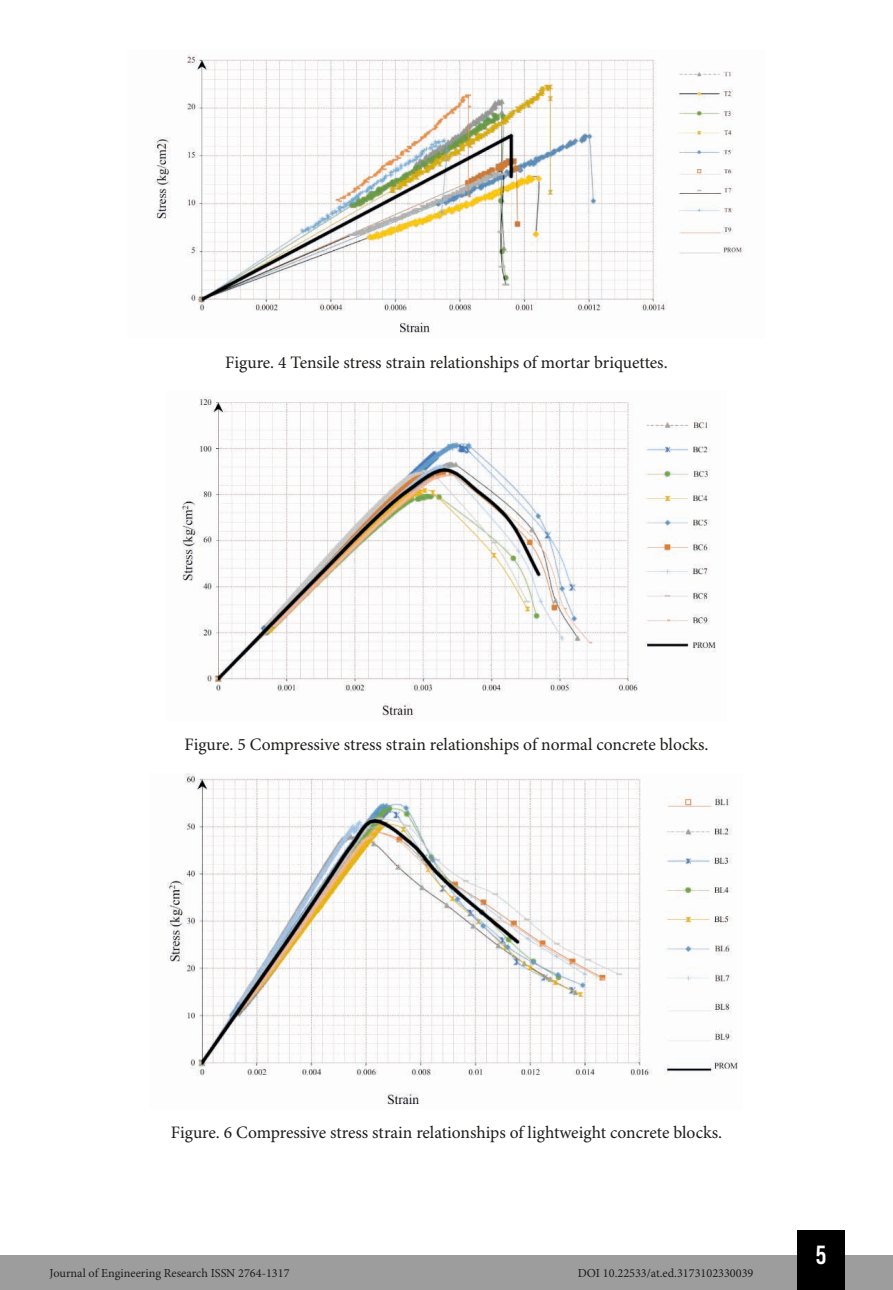
<style>
.page{position:relative;width:893px;height:1290px;background:#fff}
.page>*{position:absolute;margin:0;border:0;box-sizing:border-box;transform-origin:0 0}
.t1{font:26.25px "Bebas Kai";color:#fff}
.t2{font:17.5px "Minion Pro";letter-spacing:-.005em;color:#1d1d1b}
.t3{font:12.25px "Minion Pro";color:#1d1d1b}
</style>
<div class="page">
<div style="left:0;top:1255px;width:893px;height:35px;background:#9d9d9d"></div>
<div style="left:797px;top:1230px;width:48px;height:60px;background:#000"></div>
<img style="left:154px;top:54px;width:590px;height:279px">
<img style="left:181px;top:396px;width:535px;height:324px">
<img style="left:167px;top:773px;width:571px;height:332px">
<p class="t2" style="left:225px;top:352px;width:444px">Figure. 4 Tensile stress strain relationships of mortar briquettes.</p>
<p class="t2" style="left:184px;top:734px;width:525px">Figure. 5 Compressive stress strain relationships of normal concrete blocks.</p>
<p class="t2" style="left:171px;top:1121px;width:553px">Figure. 6 Compressive stress strain relationships of lightweight concrete blocks.</p>
<p class="t3" style="left:50px;top:1266px;width:241px">Journal of Engineering Research ISSN 2764-1317</p>
<p class="t3" style="left:578px;top:1266px;width:177px">DOI 10.22533/at.ed.3173102330039</p>
<h1 class="t1" style="left:816px;top:1241px;width:12px">5</h1>
</div>
